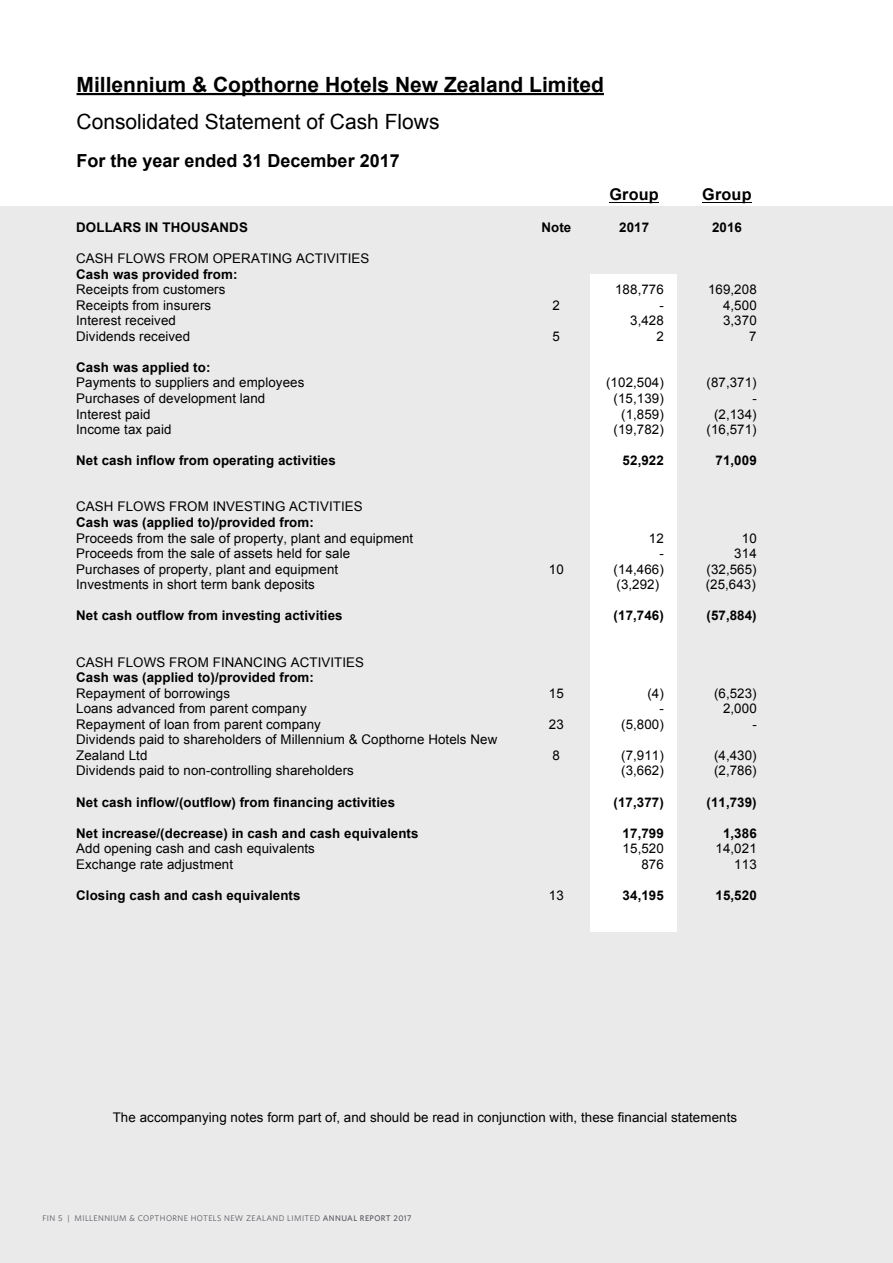
<style>
.page{position:relative;width:893px;height:1263px;background:#eaeaea}
.page>*{position:absolute;margin:0;border:0;box-sizing:border-box;transform-origin:0 0}
.t1{font:700 21px "Arial";color:#000}
.t2{font:21px "Arial";color:#000}
.t3{font:700 20.85px "Arial";letter-spacing:.005em;color:#000}
.t4{font:20.85px "Arial";letter-spacing:.005em;color:#000}
.t5{font:700 18px "Arial";color:#000}
.t6{font:700 16.2px "Arial";letter-spacing:.01em;color:#000}
.t7{font:13.35px/15.5px "Arial";letter-spacing:.01em;color:#000}
.t8{font:700 13.35px "Arial";letter-spacing:.01em;color:#000}
.t9{font:8.25px "Whitney HTF";letter-spacing:.05em;color:#575760}
.s1{font-weight:500}
</style>
<div class="page">
<div style="left:0;top:0;width:893px;height:206px;background:#fff"></div>
<div style="left:590px;top:274px;width:86px;height:657px;background:#fff"></div>
<hr style="left:609px;top:202px;width:50px;height:1px;background:#000">
<hr style="left:702px;top:202px;width:50px;height:1px;background:#000">
<hr style="left:77px;top:93px;width:527px;height:2px;background:#000">
<h2 class="t3" style="left:76px;top:63px;width:529px">Millennium &amp; Copthorne Hotels New Zealand Limited</h2>
<h2 class="t4" style="left:76px;top:105px;width:364px">Consolidated Statement of Cash Flows</h2>
<h3 class="t5" style="left:76px;top:142px;width:325px">For the year ended 31 December 2017</h3>
<h1 class="t1" style="left:77px;top:73px;width:529px">Millennium &amp; Copthorne Hotels New Zealand Limited</h1>
<h1 class="t2" style="left:77px;top:110px;width:364px">Consolidated Statement of Cash Flows</h1>
<h3 class="t5" style="left:77px;top:150px;width:325px">For the year ended 31 December 2017</h3>
<p class="t6" style="left:609px;top:183px;width:51px">Group</p>
<p class="t6" style="left:702px;top:183px;width:51px">Group</p>
<p class="t8" style="left:76px;top:218px;width:173px">DOLLARS IN THOUSANDS</p>
<p class="t8" style="left:541px;top:218px;width:31px">Note</p>
<p class="t8" style="left:619px;top:218px;width:31px">2017</p>
<p class="t8" style="left:712px;top:218px;width:31px">2016</p>
<p class="t7" style="left:76px;top:251px;width:295px">CASH FLOWS FROM OPERATING ACTIVITIES</p>
<p class="t8" style="left:76px;top:265px;width:163px">Cash was provided from:</p>
<p class="t7" style="left:76px;top:282px;width:151px">Receipts from customers</p>
<p class="t7" style="left:615px;top:282px;width:50px">188,776</p>
<p class="t7" style="left:708px;top:282px;width:50px">169,208</p>
<p class="t7" style="left:76px;top:297px;width:137px">Receipts from insurers</p>
<p class="t7" style="left:553px;top:297px;width:9px">2</p>
<p class="t7" style="left:659px;top:297px;width:6px">-</p>
<p class="t7" style="left:723px;top:297px;width:35px">4,500</p>
<p class="t7" style="left:76px;top:313px;width:101px">Interest received</p>
<p class="t7" style="left:630px;top:313px;width:35px">3,428</p>
<p class="t7" style="left:723px;top:313px;width:35px">3,370</p>
<p class="t7" style="left:76px;top:328px;width:115px">Dividends received</p>
<p class="t7" style="left:553px;top:328px;width:9px">5</p>
<p class="t7" style="left:656px;top:328px;width:9px">2</p>
<p class="t7" style="left:749px;top:328px;width:9px">7</p>
<p class="t8" style="left:76px;top:358px;width:136px">Cash was applied to:</p>
<p class="t7" style="left:76px;top:375px;width:230px">Payments to suppliers and employees</p>
<p class="t7" style="left:606px;top:375px;width:59px">(102,504)</p>
<p class="t7" style="left:706px;top:375px;width:52px">(87,371)</p>
<p class="t7" style="left:76px;top:391px;width:191px">Purchases of development land</p>
<p class="t7" style="left:614px;top:391px;width:52px">(15,139)</p>
<p class="t7" style="left:752px;top:391px;width:6px">-</p>
<p class="t7" style="left:76px;top:406px;width:76px">Interest paid</p>
<p class="t7" style="left:621px;top:406px;width:44px">(1,859)</p>
<p class="t7" style="left:714px;top:406px;width:44px">(2,134)</p>
<p class="t7" style="left:76px;top:422px;width:97px">Income tax paid</p>
<p class="t7" style="left:614px;top:422px;width:52px">(19,782)</p>
<p class="t7" style="left:706px;top:422px;width:52px">(16,571)</p>
<p class="t8" style="left:76px;top:451px;width:261px">Net cash inflow from operating activities</p>
<p class="t8" style="left:623px;top:451px;width:43px">52,922</p>
<p class="t8" style="left:715px;top:451px;width:43px">71,009</p>
<p class="t7" style="left:76px;top:499px;width:288px">CASH FLOWS FROM INVESTING ACTIVITIES</p>
<p class="t8" style="left:76px;top:514px;width:239px">Cash was (applied to)/provided from:</p>
<p class="t7" style="left:76px;top:530px;width:339px">Proceeds from the sale of property, plant and equipment</p>
<p class="t7" style="left:649px;top:530px;width:16px">12</p>
<p class="t7" style="left:742px;top:530px;width:16px">10</p>
<p class="t7" style="left:76px;top:546px;width:275px">Proceeds from the sale of assets held for sale</p>
<p class="t7" style="left:659px;top:546px;width:6px">-</p>
<p class="t7" style="left:734px;top:546px;width:24px">314</p>
<p class="t7" style="left:76px;top:561px;width:263px">Purchases of property, plant and equipment</p>
<p class="t7" style="left:549px;top:561px;width:16px">10</p>
<p class="t7" style="left:614px;top:561px;width:52px">(14,466)</p>
<p class="t7" style="left:706px;top:561px;width:52px">(32,565)</p>
<p class="t7" style="left:76px;top:577px;width:240px">Investments in short term bank deposits</p>
<p class="t7" style="left:616px;top:577px;width:44px">(3,292)</p>
<p class="t7" style="left:706px;top:577px;width:52px">(25,643)</p>
<p class="t8" style="left:76px;top:606px;width:268px">Net cash outflow from investing activities</p>
<p class="t8" style="left:614px;top:606px;width:52px">(17,746)</p>
<p class="t8" style="left:706px;top:606px;width:52px">(57,884)</p>
<p class="t7" style="left:76px;top:654px;width:289px">CASH FLOWS FROM FINANCING ACTIVITIES</p>
<p class="t8" style="left:76px;top:669px;width:239px">Cash was (applied to)/provided from:</p>
<p class="t7" style="left:76px;top:685px;width:155px">Repayment of borrowings</p>
<p class="t7" style="left:549px;top:685px;width:16px">15</p>
<p class="t7" style="left:647px;top:685px;width:18px">(4)</p>
<p class="t7" style="left:714px;top:685px;width:44px">(6,523)</p>
<p class="t7" style="left:76px;top:701px;width:232px">Loans advanced from parent company</p>
<p class="t7" style="left:659px;top:701px;width:6px">-</p>
<p class="t7" style="left:723px;top:701px;width:35px">2,000</p>
<p class="t7" style="left:76px;top:716px;width:246px">Repayment of loan from parent company</p>
<p class="t7" style="left:549px;top:716px;width:16px">23</p>
<p class="t7" style="left:621px;top:716px;width:44px">(5,800)</p>
<p class="t7" style="left:752px;top:716px;width:6px">-</p>
<p class="t7" style="left:76px;top:732px;width:423px">Dividends paid to shareholders of Millennium &amp; Copthorne Hotels New<br>Zealand Ltd</p>
<p class="t7" style="left:553px;top:747px;width:9px">8</p>
<p class="t7" style="left:621px;top:747px;width:44px">(7,911)</p>
<p class="t7" style="left:714px;top:747px;width:44px">(4,430)</p>
<p class="t7" style="left:76px;top:763px;width:279px">Dividends paid to non-controlling shareholders</p>
<p class="t7" style="left:621px;top:763px;width:44px">(3,662)</p>
<p class="t7" style="left:714px;top:763px;width:44px">(2,786)</p>
<p class="t8" style="left:76px;top:793px;width:320px">Net cash inflow/(outflow) from financing activities</p>
<p class="t8" style="left:614px;top:793px;width:52px">(17,377)</p>
<p class="t8" style="left:706px;top:793px;width:52px">(11,739)</p>
<p class="t8" style="left:76px;top:824px;width:344px">Net increase/(decrease) in cash and cash equivalents</p>
<p class="t8" style="left:623px;top:824px;width:43px">17,799</p>
<p class="t8" style="left:723px;top:824px;width:35px">1,386</p>
<p class="t7" style="left:76px;top:841px;width:240px">Add opening cash and cash equivalents</p>
<p class="t7" style="left:623px;top:841px;width:43px">15,520</p>
<p class="t7" style="left:715px;top:841px;width:43px">14,021</p>
<p class="t7" style="left:76px;top:856px;width:158px">Exchange rate adjustment</p>
<p class="t7" style="left:641px;top:856px;width:24px">876</p>
<p class="t7" style="left:734px;top:856px;width:24px">113</p>
<p class="t8" style="left:76px;top:886px;width:226px">Closing cash and cash equivalents</p>
<p class="t7" style="left:549px;top:887px;width:16px">13</p>
<p class="t8" style="left:623px;top:886px;width:43px">34,195</p>
<p class="t8" style="left:715px;top:886px;width:43px">15,520</p>
<p class="t7" style="left:113px;top:1110px;width:626px">The accompanying notes form part of, and should be read in conjunction with, these financial statements</p>
<p class="t9" style="left:43px;top:1213px;width:370px">FIN 5 | MILLENNIUM &amp; COPTHORNE HOTELS NEW ZEALAND LIMITED <span class="s1">ANNUAL REPORT 2017</span></p>
</div>
